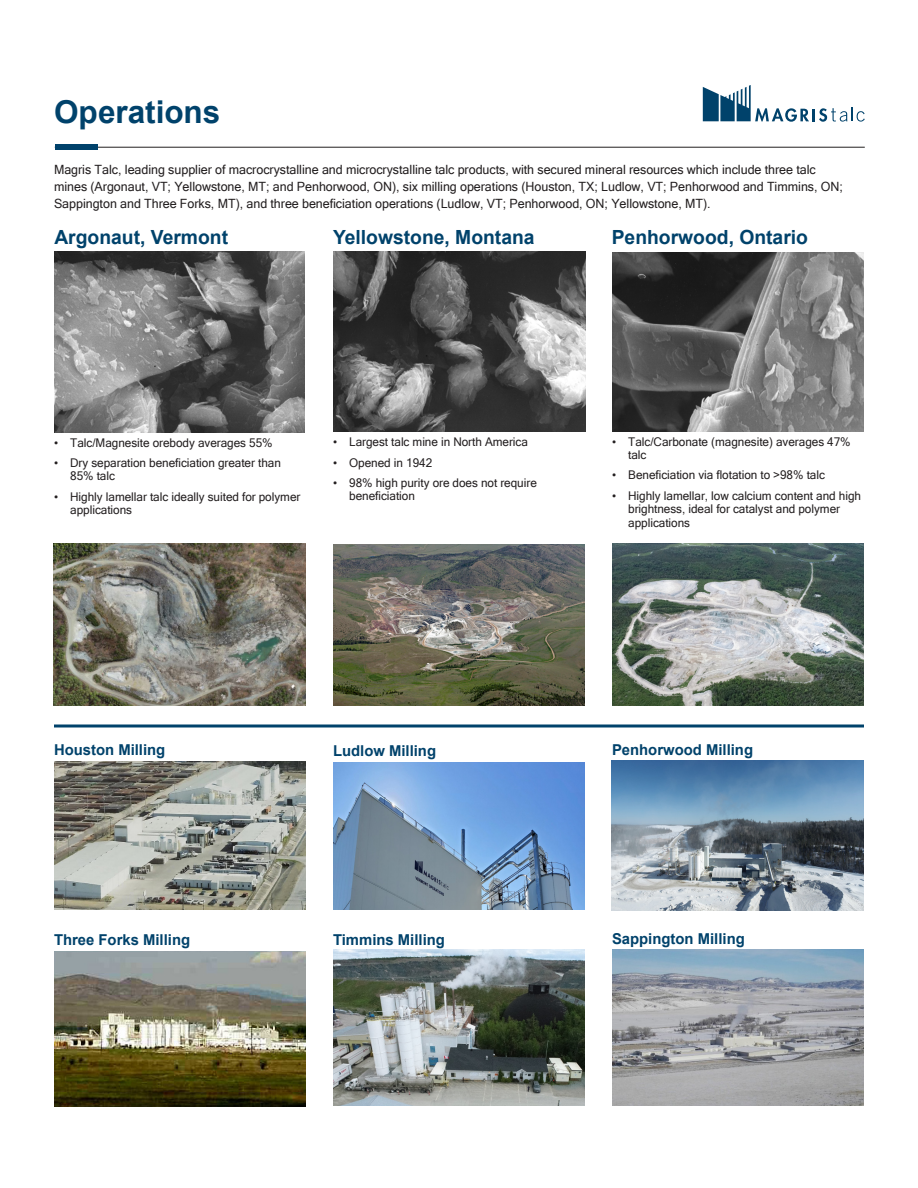
<style>
.page{position:relative;width:918px;height:1188px;background:#fff}
.page>*{position:absolute;margin:0;border:0;box-sizing:border-box;transform-origin:0 0}
.Heading_1{font:700 31.5px "Arial";color:#00426b}
.Heading_2{font:700 19.5px "Arial";color:#00426b}
.Heading_2-2{font:700 15px "Arial";color:#00426b}
.Paragraph_Style_1{font:12.75px/17.2px "Microsoft Sans Serif";letter-spacing:-.005em;color:#231f20}
.t1{font:12px/13.5px "Microsoft Sans Serif";letter-spacing:-.005em;color:#231f20}
</style>
<div class="page">
<hr style="left:55px;top:147px;width:810px;height:1px;background:#231f20">
<div style="left:55px;top:145px;width:42px;height:5px;background:#00426b"></div>
<svg style="left:703px;top:85px;width:162px;height:37px"></svg>
<img style="left:54px;top:252px;width:251px;height:180px">
<img style="left:333px;top:252px;width:253px;height:180px">
<img style="left:612px;top:252px;width:252px;height:180px">
<img style="left:333px;top:545px;width:252px;height:161px">
<img style="left:612px;top:761px;width:251px;height:149px">
<svg style="left:54px;top:724px;width:810px;height:4px;background:#3f718f"></svg>
<img style="left:54px;top:951px;width:252px;height:156px">
<img style="left:54px;top:761px;width:252px;height:149px">
<img style="left:333px;top:762px;width:252px;height:148px">
<img style="left:333px;top:950px;width:252px;height:156px">
<img style="left:612px;top:544px;width:252px;height:161px">
<img style="left:54px;top:544px;width:252px;height:161px">
<img style="left:612px;top:950px;width:252px;height:156px">
<p class="Heading_1" style="left:54px;top:90px;width:168px">Operations</p>
<p class="Paragraph_Style_1" style="left:54px;top:160px;width:790px">Magris Talc, leading supplier of macrocrystalline and microcrystalline talc products, with secured mineral resources which include three talc mines (Argonaut, VT; Yellowstone, MT; and Penhorwood, ON), six milling operations (Houston, TX; Ludlow, VT; Penhorwood and Timmins, ON;<br>Sappington and Three Forks, MT), and three beneficiation operations (Ludlow, VT; Penhorwood, ON; Yellowstone, MT).</p>
<p class="Heading_2" style="left:54px;top:223px;width:175px">Argonaut, Vermont</p>
<p class="Heading_2" style="left:333px;top:223px;width:203px">Yellowstone, Montana</p>
<p class="Heading_2" style="left:612px;top:223px;width:198px">Penhorwood, Ontario</p>
<p class="t1" style="left:54px;top:436px;width:220px">• Talc/Magnesite orebody averages 55%</p>
<p class="t1" style="left:70px;top:456px;width:212px;text-indent:-16px">• Dry separation beneficiation greater than<br>85% talc</p>
<p class="t1" style="left:70px;top:490px;width:232px;text-indent:-16px">• Highly lamellar talc ideally suited for polymer applications</p>
<p class="t1" style="left:333px;top:435px;width:196px">• Largest talc mine in North America</p>
<p class="t1" style="left:333px;top:455px;width:101px">• Opened in 1942</p>
<p class="t1" style="left:349px;top:476px;width:189px;text-indent:-16px">• 98% high purity ore does not require beneficiation</p>
<p class="t1" style="left:628px;top:434px;width:224px;text-indent:-16px">• Talc/Carbonate (magnesite) averages 47% talc</p>
<p class="t1" style="left:612px;top:468px;width:214px">• Beneficiation via flotation to &gt;98% talc</p>
<p class="t1" style="left:628px;top:488px;width:234px;text-indent:-16px">• Highly lamellar, low calcium content and high brightness, ideal for catalyst and polymer applications</p>
<p class="Heading_2-2" style="left:54px;top:739px;width:113px">Houston Milling</p>
<p class="Heading_2-2" style="left:333px;top:740px;width:105px">Ludlow Milling</p>
<p class="Heading_2-2" style="left:612px;top:739px;width:143px">Penhorwood Milling</p>
<p class="Heading_2-2" style="left:54px;top:930px;width:138px">Three Forks Milling</p>
<p class="Heading_2-2" style="left:333px;top:929px;width:113px">Timmins Milling</p>
<p class="Heading_2-2" style="left:612px;top:928px;width:134px">Sappington Milling</p>
</div>
